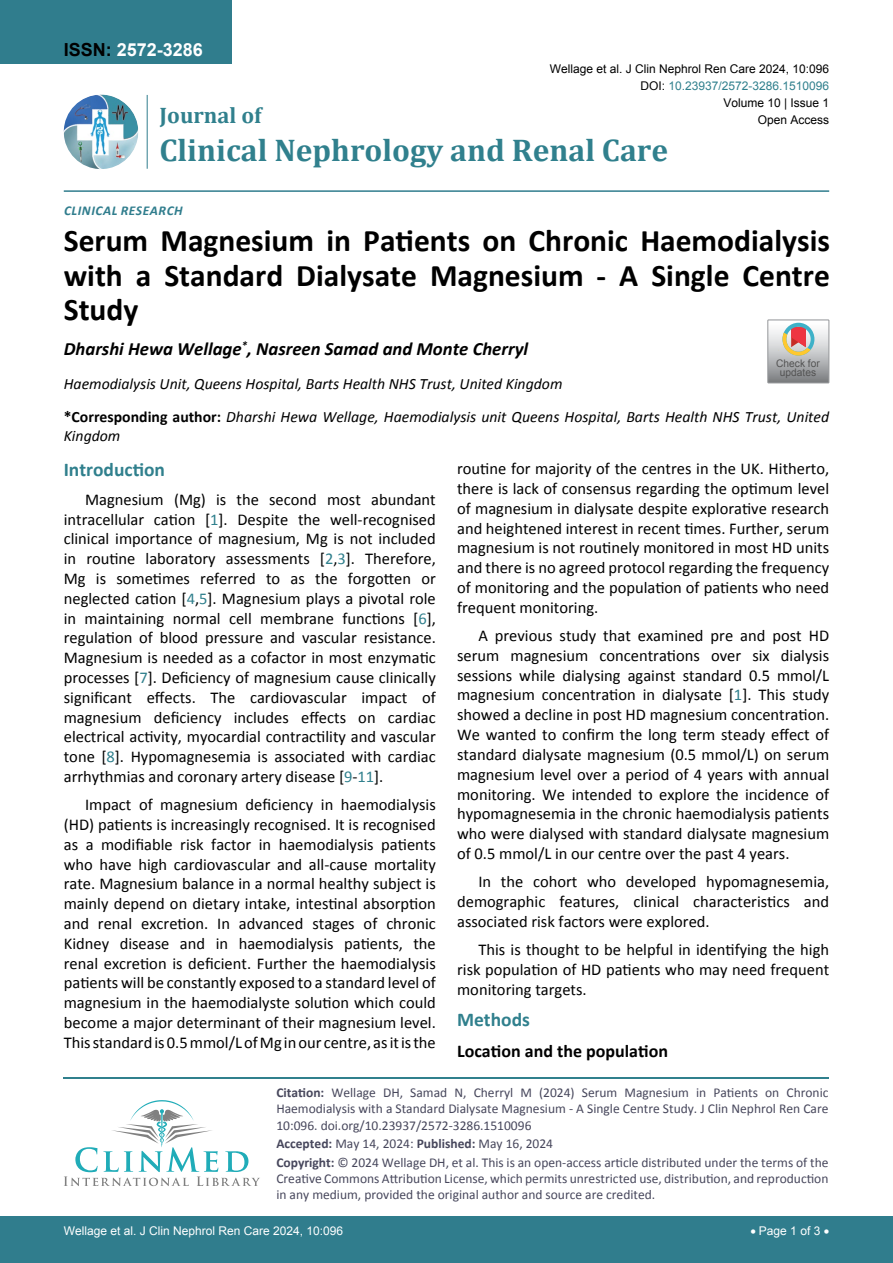
<style>
.page{position:relative;width:893px;height:1263px;background:#fff}
.page>*{position:absolute;margin:0;border:0;box-sizing:border-box;transform-origin:0 0}
.t1{font:700 31.5px/34.5px "Calibri";color:#000;text-align:justify}
.t2{font:700 31.5px "Cambria";color:#30808d}
.t3{font:700 22.5px "Cambria";color:#30808d}
.t4{font:700 19.5px "Calibri";color:#30808d}
.t5{font:italic 700 18.75px "Calibri";color:#000}
.t6{font:700 18px "Calibri";color:#000}
.t7{font:700 18px "Arial";color:#fff}
.t8{font:16.5px/19.8px "Calibri";color:#000;text-align:justify}
.t9{font:italic 15.75px/33px "Calibri";color:#000}
.t10{font:13.5px/16.2px "Calibri";color:#47475c}
.t11{font:italic 700 13.5px "Calibri";letter-spacing:.04em;color:#307d8d}
.t12{font:12px "Arial";color:#000}
.t13{font:12px "Arial";color:#fff}
.t14{font:12px "Arial";color:#30808d}
.t15{font:10.5px/9px "Arial";color:#535353;text-align:center}
.s1{color:#000}
.s2{font-weight:700;font-style:normal}
.s3{color:#30808d}
.s4{font-weight:700}
</style>
<div class="page">
<hr style="left:64px;top:1077px;width:765px;height:1px;background:#30808d">
<svg style="left:64px;top:1100px;width:196px;height:86px"></svg>
<div style="left:0;top:0;width:231px;height:64px;background:#307d8d"></div>
<img style="left:64px;top:95px;width:74px;height:74px;border-radius:37px">
<hr style="left:147px;top:95px;width:1px;height:74px;background:#307d8d">
<hr style="left:64px;top:190px;width:765px;height:2px;background:#307d8d">
<div style="left:0;top:1217px;width:893px;height:46px;background:#307d8d"></div>
<svg style="left:768px;top:320px;width:61px;height:63px;background:#bdb6b3"></svg>
<p class="t7" style="left:64px;top:38px;width:141px"><span class="s1">ISSN:</span> 2572-3286</p>
<p class="t12" style="left:550px;top:60px;width:281px">Wellage et al. J Clin Nephrol Ren Care 2024, 10:096</p>
<p class="t12" style="left:723px;top:95px;width:107px">Volume 10 | Issue 1</p>
<p class="t14" style="left:640px;top:78px;width:190px"><span class="s1">DOI:</span> 10.23937/2572-3286.1510096</p>
<h2 class="t3" style="left:160px;top:100px;width:103px">Journal of</h2>
<h1 class="t2" style="left:160px;top:128px;width:510px">Clinical Nephrology and Renal Care</h1>
<p class="t12" style="left:758px;top:112px;width:73px">Open Access</p>
<p class="t11" style="left:64px;top:202px;width:104px">Clinical Research</p>
<h1 class="t1" style="left:64px;top:223px;width:768px">Serum Magnesium in Patients on Chronic Haemodialysis with a Standard Dialysate Magnesium - A Single Centre Study</h1>
<p class="t5" style="left:64px;top:337px;width:466px">Dharshi Hewa Wellage<sup>*</sup>, Nasreen Samad and Monte Cherryl</p>
<p class="t9" style="left:64px;top:366px;width:767px">Haemodialysis Unit, Queens Hospital, Barts Health NHS Trust, United Kingdom<br><span class="s2">*Corresponding author:</span> Dharshi Hewa Wellage, Haemodialysis unit Queens Hospital, Barts Health NHS Trust, United</p>
<p class="t9" style="left:64px;top:418px;width:58px">Kingdom</p>
<p class="t15" style="left:776px;top:359px;width:45px">Check for updates</p>
<p class="t4" style="left:64px;top:457px;width:103px">Introduction</p>
<p class="t8" style="left:64px;top:489px;width:374px;text-indent:21px">Magnesium (Mg) is the second most abundant intracellular cation [<span class="s3">1</span>]. Despite the well-recognised clinical importance of magnesium, Mg is not included in routine laboratory assessments [<span class="s3">2</span>,<span class="s3">3</span>]. Therefore, Mg is sometimes referred to as the forgotten or neglected cation [<span class="s3">4</span>,<span class="s3">5</span>]. Magnesium plays a pivotal role in maintaining normal cell membrane functions [<span class="s3">6</span>], regulation of blood pressure and vascular resistance.<br>Magnesium is needed as a cofactor in most enzymatic processes [<span class="s3">7</span>]. Deficiency of magnesium cause clinically significant effects. The cardiovascular impact of magnesium deficiency includes effects on cardiac electrical activity, myocardial contractility and vascular tone [<span class="s3">8</span>]. Hypomagnesemia is associated with cardiac arrhythmias and coronary artery disease [<span class="s3">9</span>-<span class="s3">11</span>].</p>
<p class="t8" style="left:64px;top:795px;width:374px;text-indent:21px">Impact of magnesium deficiency in haemodialysis (HD) patients is increasingly recognised. It is recognised as a modifiable risk factor in haemodialysis patients who have high cardiovascular and all-cause mortality rate. Magnesium balance in a normal healthy subject is mainly depend on dietary intake, intestinal absorption and renal excretion. In advanced stages of chronic Kidney disease and in haemodialysis patients, the renal excretion is deficient. Further the haemodialysis patients will be constantly exposed to a standard level of magnesium in the haemodialyste solution which could become a major determinant of their magnesium level.<br>This standard is 0.5 mmol/L of Mg in our centre, as it is the</p>
<p class="t8" style="left:457px;top:459px;width:374px">routine for majority of the centres in the UK. Hitherto, there is lack of consensus regarding the optimum level of magnesium in dialysate despite explorative research and heightened interest in recent times. Further, serum magnesium is not routinely monitored in most HD units and there is no agreed protocol regarding the frequency of monitoring and the population of patients who need frequent monitoring.</p>
<p class="t8" style="left:457px;top:626px;width:374px;text-indent:21px">A previous study that examined pre and post HD serum magnesium concentrations over six dialysis sessions while dialysing against standard 0.5 mmol/L magnesium concentration in dialysate [<span class="s3">1</span>]. This study showed a decline in post HD magnesium concentration.<br>We wanted to confirm the long term steady effect of standard dialysate magnesium (0.5 mmol/L) on serum magnesium level over a period of 4 years with annual monitoring. We intended to explore the incidence of hypomagnesemia in the chronic haemodialysis patients who were dialysed with standard dialysate magnesium of 0.5 mmol/L in our centre over the past 4 years.</p>
<p class="t8" style="left:457px;top:872px;width:374px;text-indent:21px">In the cohort who developed hypomagnesemia, demographic features, clinical characteristics and associated risk factors were explored.</p>
<p class="t8" style="left:457px;top:940px;width:374px;text-indent:21px">This is thought to be helpful in identifying the high risk population of HD patients who may need frequent monitoring targets.</p>
<p class="t4" style="left:457px;top:1007px;width:74px">Methods</p>
<p class="t6" style="left:457px;top:1039px;width:212px">Location and the population</p>
<p class="t10" style="left:276px;top:1084px;width:554px;text-align:justify"><span class="s4">Citation:</span> Wellage DH, Samad N, Cherryl M (2024) Serum Magnesium in Patients on Chronic Haemodialysis with a Standard Dialysate Magnesium - A Single Centre Study. J Clin Nephrol Ren Care 10:096. doi.org/10.23937/2572-3286.1510096</p>
<p class="t10" style="left:276px;top:1134px;width:554px;line-height:18.6px"><span class="s4">Accepted:</span> May 14, 2024: <span class="s4">Published:</span> May 16, 2024<br><span class="s4">Copyright:</span> © 2024 Wellage DH, et al. This is an open-access article distributed under the terms of the</p>
<p class="t10" style="left:276px;top:1170px;width:554px">Creative Commons Attribution License, which permits unrestricted use, distribution, and reproduction in any medium, provided the original author and source are credited.</p>
<p class="t13" style="left:64px;top:1223px;width:281px">Wellage et al. J Clin Nephrol Ren Care 2024, 10:096</p>
<p class="t13" style="left:750px;top:1223px;width:80px">• Page 1 of 3 •</p>
</div>
